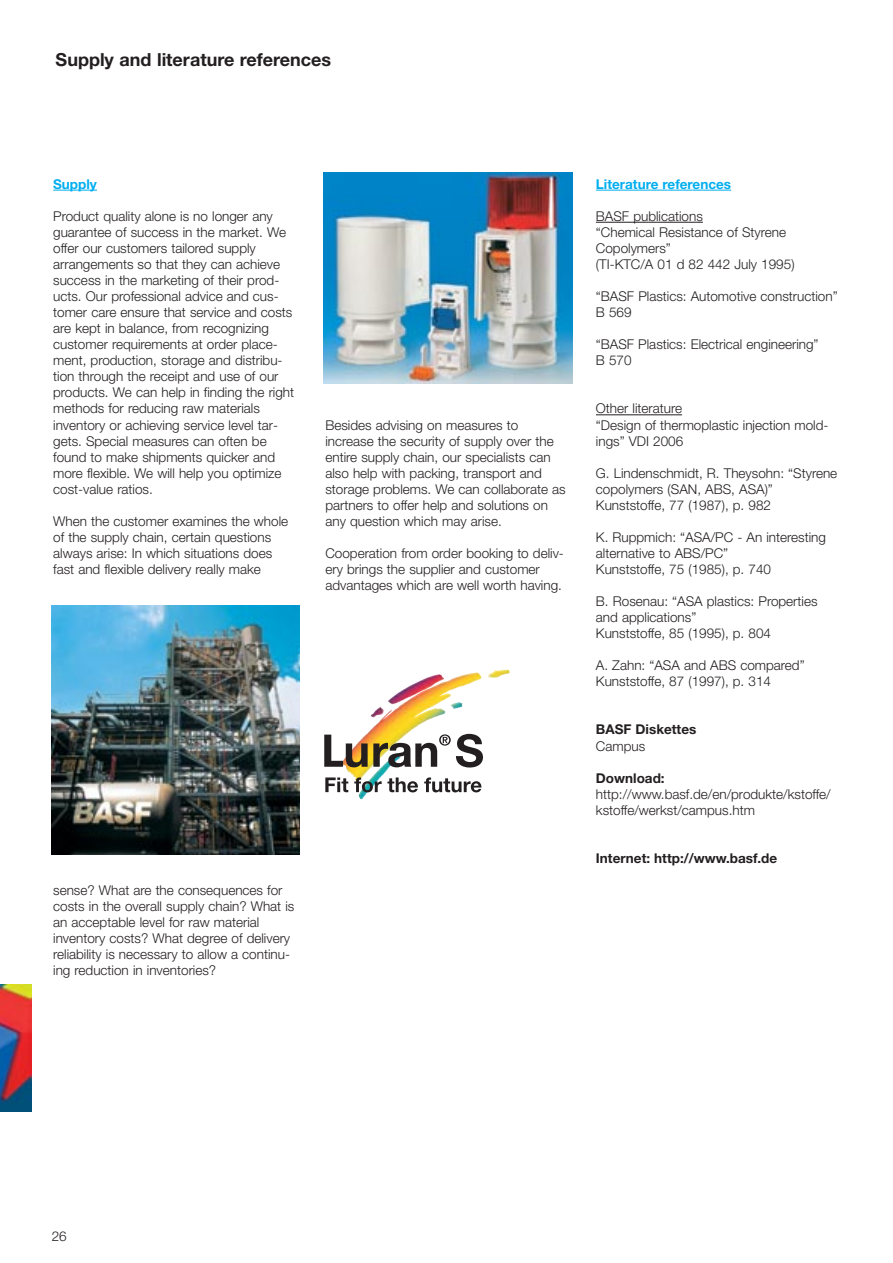
<style>
.page{position:relative;width:893px;height:1263px;background:#fff}
.page>*{position:absolute;margin:0;border:0;box-sizing:border-box;transform-origin:0 0}
.t1{font:700 18px "Helvetica Neue";color:#231f20}
.t2{font:300 13.5px/16px "Helvetica Neue";color:#231f20}
.t3{font:700 13.5px "Helvetica Neue";color:#231f20}
.t4{font:700 13.5px "Helvetica Neue";color:#00aeef}
</style>
<div class="page">
<hr style="left:596px;top:190px;width:54px;height:1px;background:#00aeef">
<svg style="left:650px;top:190px;width:42px;height:1px"></svg>
<hr style="left:692px;top:190px;width:39px;height:1px;background:#00aeef">
<hr style="left:596px;top:222px;width:106px;height:1px;background:#231f20">
<hr style="left:596px;top:414px;width:79px;height:1px;background:#231f20">
<hr style="left:53px;top:190px;width:44px;height:1px;background:#00aeef">
<img style="left:323px;top:173px;width:249px;height:211px">
<img style="left:52px;top:606px;width:248px;height:249px">
<img style="left:0;top:984px;width:32px;height:128px">
<img style="left:358px;top:674px;width:104px;height:125px">
<svg style="left:325px;top:777px;width:23px;height:15px"></svg>
<svg style="left:354px;top:777px;width:27px;height:15px"></svg>
<svg style="left:387px;top:777px;width:31px;height:15px"></svg>
<svg style="left:424px;top:777px;width:57px;height:15px"></svg>
<svg style="left:324px;top:735px;width:43px;height:32px"></svg>
<svg style="left:373px;top:734px;width:77px;height:33px"></svg>
<svg style="left:456px;top:734px;width:27px;height:34px"></svg>
<h1 class="t1" style="left:56px;top:53px;width:277px">Supply and literature references</h1>
<p class="t4" style="left:53px;top:179px;width:45px">Supply</p>
<p class="t2" style="left:53px;top:209px;width:242px">Product quality alone is no longer any guarantee of success in the market. We offer our customers tailored supply arrangements so that they can achieve success in the marketing of their prod&shy;ucts. Our professional advice and cus&shy;tomer care ensure that service and costs are kept in balance, from recognizing customer requirements at order place&shy;ment, production, storage and distribu&shy;tion through the receipt and use of our products. We can help in finding the right methods for reducing raw materials inventory or achieving service level tar&shy;gets. Special measures can often be found to make shipments quicker and more flexible. We will help you optimize cost-value ratios.</p>
<p class="t2" style="left:53px;top:514px;width:236px">When the customer examines the whole of the supply chain, certain questions always arise: In which situations does fast and flexible delivery really make</p>
<p class="t2" style="left:53px;top:883px;width:243px">sense? What are the consequences for costs in the overall supply chain? What is an acceptable level for raw material inventory costs? What degree of delivery reliability is necessary to allow a continu&shy;ing reduction in inventories?</p>
<p class="t2" style="left:325px;top:418px;width:242px">Besides advising on measures to increase the security of supply over the entire supply chain, our specialists can also help with packing, transport and storage problems. We can collaborate as partners to offer help and solutions on any question which may arise.</p>
<p class="t2" style="left:325px;top:546px;width:240px">Cooperation from order booking to deliv&shy;ery brings the supplier and customer advantages which are well worth having.</p>
<p class="t4" style="left:596px;top:179px;width:137px">Literature references</p>
<p class="t2" style="left:596px;top:209px;width:200px">BASF publications<br>“Chemical Resistance of Styrene<br>Copolymers”<br>(TI-KTC/A 01 d 82 442 July 1995)</p>
<p class="t2" style="left:596px;top:290px;width:243px">“BASF Plastics: Automotive construction”<br>B 569</p>
<p class="t2" style="left:596px;top:338px;width:224px">“BASF Plastics: Electrical engineering”<br>B 570</p>
<p class="t2" style="left:596px;top:402px;width:234px">Other literature<br>“Design of thermoplastic injection mold&shy;ings” VDI 2006</p>
<p class="t2" style="left:596px;top:466px;width:243px">G. Lindenschmidt, R. Theysohn: “Styrene copolymers (SAN, ABS, ASA)”<br>Kunststoffe, 77 (1987), p. 982</p>
<p class="t2" style="left:596px;top:530px;width:231px">K. Ruppmich: “ASA/PC - An interesting alternative to ABS/PC”<br>Kunststoffe, 75 (1985), p. 740</p>
<p class="t2" style="left:596px;top:595px;width:223px">B. Rosenau: “ASA plastics: Properties and applications”<br>Kunststoffe, 85 (1995), p. 804</p>
<p class="t2" style="left:596px;top:659px;width:210px">A. Zahn: “ASA and ABS compared”<br>Kunststoffe, 87 (1997), p. 314</p>
<p class="t3" style="left:596px;top:725px;width:102px">BASF Diskettes</p>
<p class="t2" style="left:596px;top:739px;width:51px">Campus</p>
<p class="t3" style="left:596px;top:773px;width:70px">Download:</p>
<p class="t2" style="left:596px;top:787px;width:236px">http://www.basf.de/en/produkte/kstoffe/ kstoffe/werkst/campus.htm</p>
<p class="t3" style="left:596px;top:853px;width:183px">Internet: http://www.basf.de</p>
<p class="t2" style="left:52px;top:1229px;width:17px">26</p>
</div>
